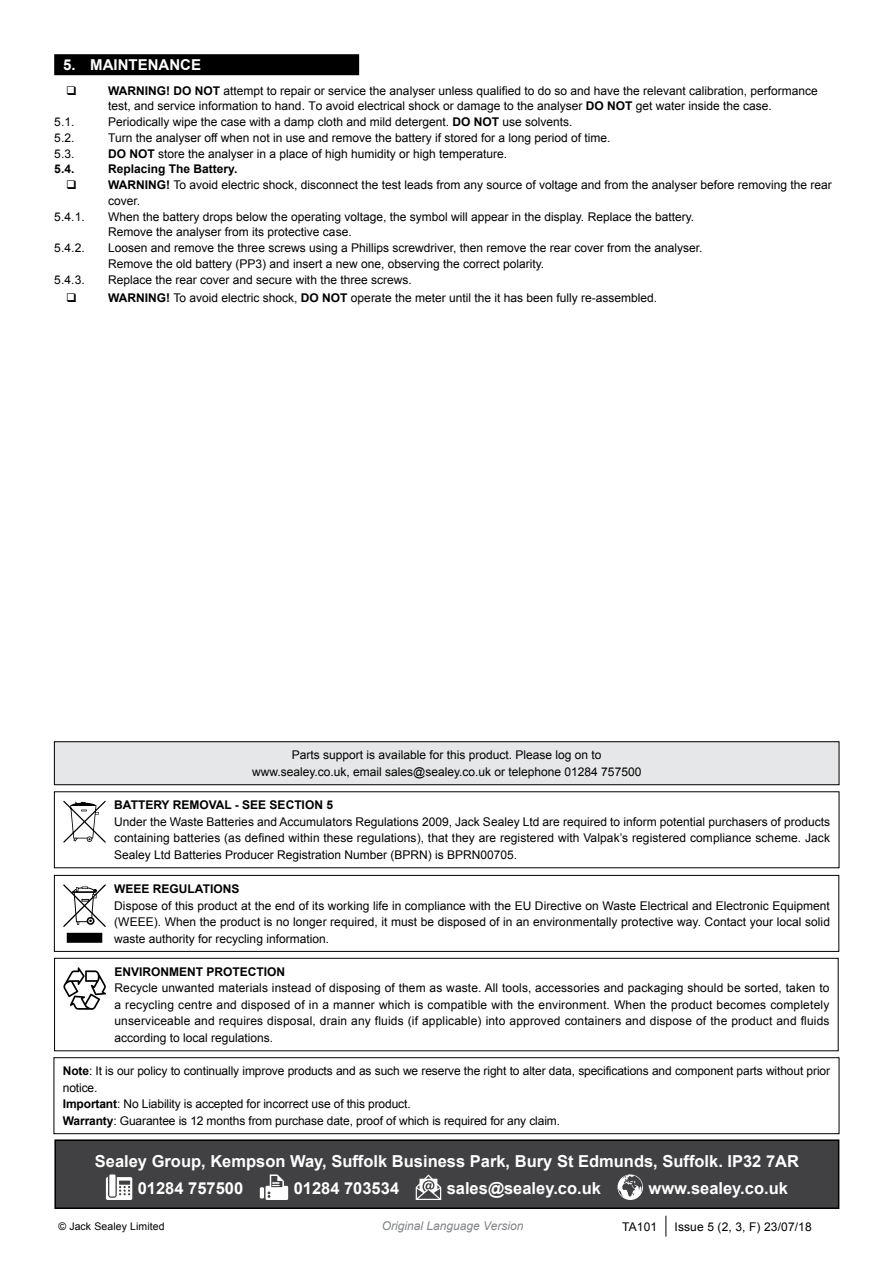
<style>
.page{position:relative;width:893px;height:1263px;background:#fff}
.page>*{position:absolute;margin:0;border:0;box-sizing:border-box;transform-origin:0 0}
.t1{font:700 16.5px/26.7px "Arial";color:#fff}
.t2{font:700 15px "Arial";color:#fff}
.t3{font:12px/16.5px "Arial";color:#000}
.t4{font:700 12px/15.8px "Arial";color:#000}
.t5{font:italic 12px "Arial";color:#808285}
.t6{font:10.5px "Arial";letter-spacing:.01em;color:#000}
.s1{font-weight:700}
.s2{font-weight:700;font-size:15px;color:#fff}
</style>
<div class="page">
<div style="left:54px;top:54px;width:305px;height:21px;background:#000"></div>
<div style="left:55px;top:1140px;width:784px;height:68px;background:#414042"></div>
<svg style="left:106px;top:1177px;width:26px;height:23px"></svg>
<div style="left:109px;top:1174px;width:6px;height:22px;background:#fff"></div>
<hr style="left:260px;top:1187px;width:4px;height:11px;background:#fff">
<svg style="left:265px;top:1174px;width:23px;height:26px"></svg>
<svg style="left:416px;top:1174px;width:25px;height:26px"></svg>
<svg style="left:617px;top:1174px;width:26px;height:26px"></svg>
<div style="left:54px;top:1139px;width:785px;height:70px;border:2px solid #000"></div>
<div style="left:54px;top:958px;width:784px;height:93px;border:1px solid #000"></div>
<svg style="left:63px;top:967px;width:43px;height:43px"></svg>
<div style="left:54px;top:1057px;width:785px;height:77px;border:1px solid #000"></div>
<div style="left:54px;top:875px;width:785px;height:77px;border:1px solid #000"></div>
<div style="left:68px;top:933px;width:34px;height:9px;background:#000"></div>
<div style="left:67px;top:933px;width:35px;height:10px;border:2px solid #000"></div>
<svg style="left:63px;top:884px;width:43px;height:43px"></svg>
<svg style="left:63px;top:801px;width:43px;height:42px"></svg>
<svg style="left:665px;top:1216px;width:1px;height:20px"></svg>
<div style="left:54px;top:742px;width:785px;height:43px;background:#e6e7e8"></div>
<div style="left:54px;top:741px;width:785px;height:44px;border:1px solid #000"></div>
<p class="t2" style="left:63px;top:55px;width:139px">5. maintenance</p>
<p class="t4" style="left:108px;top:83px;width:20px">WARNING</p>
<p class="t3" style="left:108px;top:83px;width:711px;line-height:15.8px;text-indent:58px"><span class="s1">! do not</span> attempt to repair or service the analyser unless qualified to do so and have the relevant calibration, performance test, and service information to hand. To avoid electrical shock or damage to the analyser <span class="s1">DO NOT</span></p>
<p class="t3" style="left:636px;top:98px;width:138px">get water inside the case.</p>
<p class="t3" style="left:54px;top:114px;width:22px">5.1.</p>
<p class="t3" style="left:108px;top:114px;width:375px">Periodically wipe the case with a damp cloth and mild detergent. <span class="s1">DO NOT</span></p>
<p class="t3" style="left:502px;top:114px;width:72px">use solvents.</p>
<p class="t3" style="left:54px;top:130px;width:22px">5.2.</p>
<p class="t3" style="left:108px;top:130px;width:504px">Turn the analyser off when not in use and remove the battery if stored for a long period of time.</p>
<p class="t3" style="left:54px;top:145px;width:22px">5.3.</p>
<p class="t4" style="left:108px;top:146px;width:31px">DO NOT</p>
<p class="t3" style="left:158px;top:145px;width:350px">store the analyser in a place of high humidity or high temperature.</p>
<p class="t4" style="left:54px;top:162px;width:39px">5.4. R</p>
<p class="t4" style="left:108px;top:162px;width:131px;text-indent:9px">eplacing The Battery.<br>WARNING</p>
<p class="t3" style="left:166px;top:177px;width:667px"><span class="s1">!</span> To avoid electric shock, disconnect the test leads from any source of voltage and from the analyser before removing the rear</p>
<p class="t3" style="left:108px;top:193px;width:34px">cover.</p>
<p class="t3" style="left:54px;top:208px;width:32px">5.4.1.</p>
<p class="t3" style="left:108px;top:209px;width:587px;line-height:15.8px">When the battery drops below the operating voltage, the symbol will appear in the display. Replace the battery.<br>Remove the analyser from its protective case.</p>
<p class="t3" style="left:54px;top:240px;width:43px">5.4.2. L</p>
<p class="t3" style="left:108px;top:240px;width:596px;line-height:15.8px;text-indent:7px">oosen and remove the three screws using a Phillips screwdriver, then remove the rear cover from the analyser.<br>Remove the old battery (PP3) and insert a new one, observing the correct polarity.</p>
<p class="t3" style="left:54px;top:271px;width:32px">5.4.3.</p>
<p class="t3" style="left:108px;top:271px;width:305px">Replace the rear cover and secure with the three screws.</p>
<p class="t4" style="left:108px;top:290px;width:20px">WARNING</p>
<p class="t3" style="left:166px;top:289px;width:582px"><span class="s1">!</span> To avoid electric shock, <span class="s1">do not</span> operate the meter until the it has been fully re-assembled. <span class="s2">parts list</span></p>
<p class="t3" style="left:252px;top:747px;width:391px;text-align:center">Parts support is available for this product. Please log on to www.sealey.co.uk, email sales@sealey.co.uk or telephone 01284 757500</p>
<p class="t4" style="left:114px;top:798px;width:220px">Battery Removal - See section 5</p>
<p class="t3" style="left:114px;top:813px;width:717px;text-align:justify">Under the Waste Batteries and Accumulators Regulations 2009, Jack Sealey Ltd are required to inform potential purchasers of products containing batteries (as defined within these regulations), that they are registered with Valpak’s registered compliance scheme. Jack Sealey Ltd Batteries Producer Registration N umber (BPRN ) is BPRN 00705.</p>
<p class="t4" style="left:114px;top:881px;width:127px">Weee Regulations</p>
<p class="t3" style="left:114px;top:897px;width:717px">Dispose of this product at the end of its working life in compliance with the EU Directive on Waste Electrical and Electronic Equipment (WEEE</p>
<p class="t3" style="left:114px;top:914px;width:717px;text-indent:40px">). When the product is no longer required, it must be disposed of in an environmentally protective way. Contact your local solid waste authority for recycling information.</p>
<p class="t4" style="left:114px;top:964px;width:172px">Environment Protection</p>
<p class="t3" style="left:114px;top:980px;width:717px;text-align:justify">Recycle unwanted materials instead of disposing of them as waste. All tools, accessories and packaging should be sorted, taken to a recycling centre and disposed of in a manner which is compatible with the environment. When the product becomes completely unserviceable and requires disposal, drain any fluids (if applicable) into approved containers and dispose of the product and fluids according to local regulations.</p>
<p class="t3" style="left:63px;top:1063px;width:769px"><span class="s1">Note</span>: It is our policy to continually improve products and as such we reserve the right to alter data, specifications and component parts without prior notice.<br><span class="s1">Important</span>: No Liability is accepted for incorrect use of this product.<br><span class="s1">Warranty</span>: Guarantee is 12 months from purchase date, proof of which is required for any claim.</p>
<h1 class="t1" style="left:138px;top:1148px;width:651px;text-indent:-43px">Sealey Group, Kempson Way, Suffolk Business Park, Bury St Edmunds, Suffolk. IP32 7AR<br>01284 757500</h1>
<h1 class="t1" style="left:294px;top:1175px;width:107px">01284 703534</h1>
<h1 class="t1" style="left:447px;top:1175px;width:156px">sales@sealey.co.uk</h1>
<h1 class="t1" style="left:648px;top:1175px;width:141px">www.sealey.co.uk</h1>
<p class="t6" style="left:58px;top:1220px;width:108px">© Jack Sealey Limited</p>
<p class="t5" style="left:382px;top:1218px;width:143px">Original Language Version</p>
<p class="t3" style="left:622px;top:1218px;width:36px">TA101</p>
<p class="t3" style="left:675px;top:1218px;width:139px">Issue 5 (2, 3, F) 23/07/18</p>
</div>
